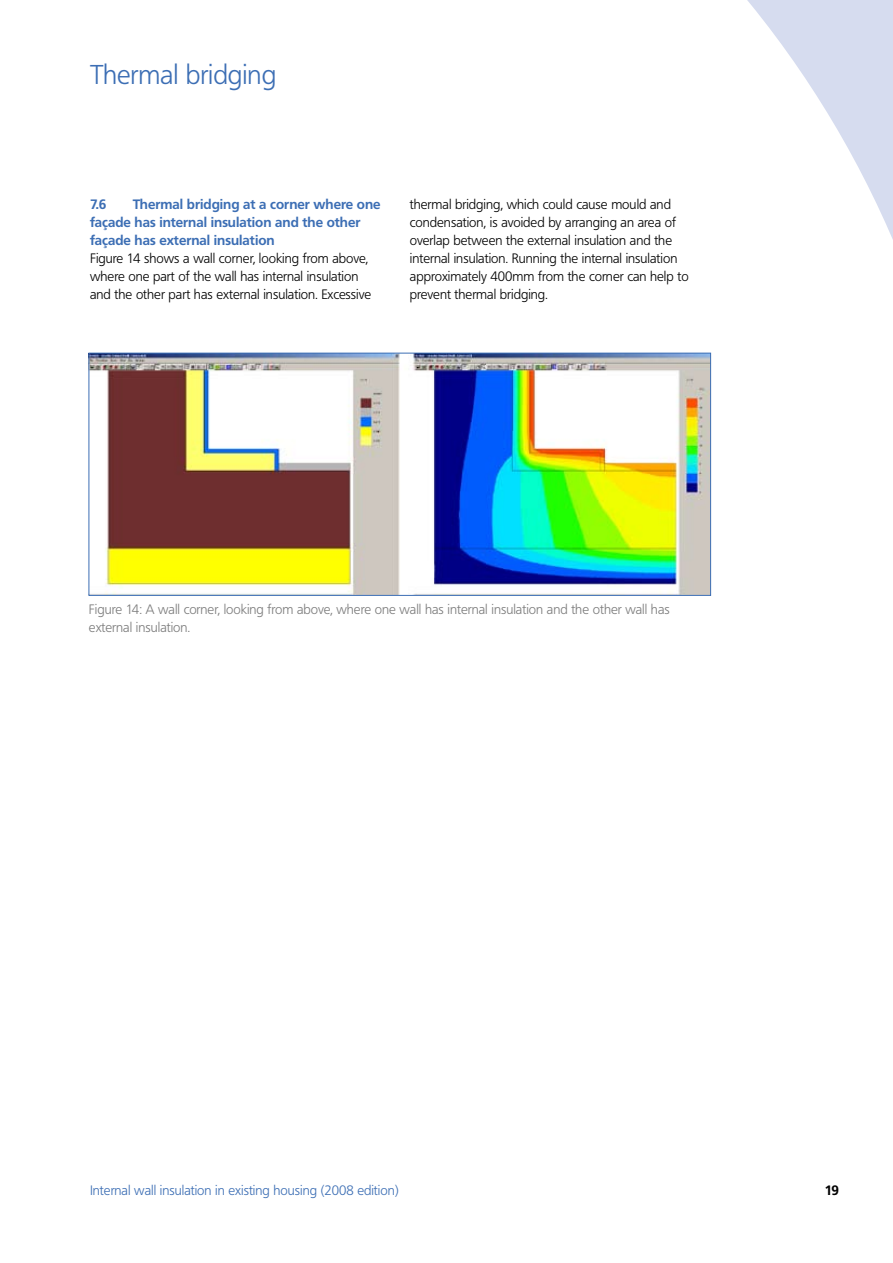
<style>
.page{position:relative;width:893px;height:1263px;background:#fff}
.page>*{position:absolute;margin:0;border:0;box-sizing:border-box;transform-origin:0 0}
.t1{font:300 27px "Frutiger BQ";color:#3c6eb4}
.t2{font:300 13.5px/18px "Frutiger BQ";color:#000}
.t3{font:300 13.5px/18px "Frutiger BQ";color:#7c7c7c}
.t4{font:700 13.5px/18px "Frutiger BQ";color:#3c6eb4}
.t5{font:300 13.5px "Frutiger BQ";color:#3c6eb4}
.t6{font:700 13.5px "Frutiger BQ";color:#000}
</style>
<div class="page">
<svg style="left:747px;top:0;width:146px;height:240px"></svg>
<img style="left:91px;top:355px;width:618px;height:239px">
<div style="left:89px;top:353px;width:622px;height:243px;border:1px solid #3c6eb4"></div>
<h1 class="t1" style="left:90px;top:59px;width:188px">Thermal bridging</h1>
<p class="t4" style="left:90px;top:195px;width:292px;text-indent:43px">Thermal bridging at a corner where one façade has internal insulation and the other façade has external insulation</p>
<p class="t2" style="left:90px;top:249px;width:283px">Figure 14 shows a wall corner, looking from above, where one part of the wall has internal insulation and the other part has external insulation. Excessive</p>
<p class="t4" style="left:90px;top:195px;width:18px">7.6</p>
<p class="t2" style="left:410px;top:195px;width:280px">thermal bridging, which could cause mould and condensation, is avoided by arranging an area of overlap between the external insulation and the internal insulation. Running the internal insulation approximately 400mm from the corner can help to prevent thermal bridging.</p>
<p class="t3" style="left:89px;top:600px;width:582px">Figure 14: A wall corner, looking from above, where one wall has internal insulation and the other wall has external insulation.</p>
<p class="t5" style="left:90px;top:1182px;width:310px">Internal wall insulation in existing housing (2008 edition)</p>
<p class="t6" style="left:825px;top:1182px;width:16px">19</p>
</div>
